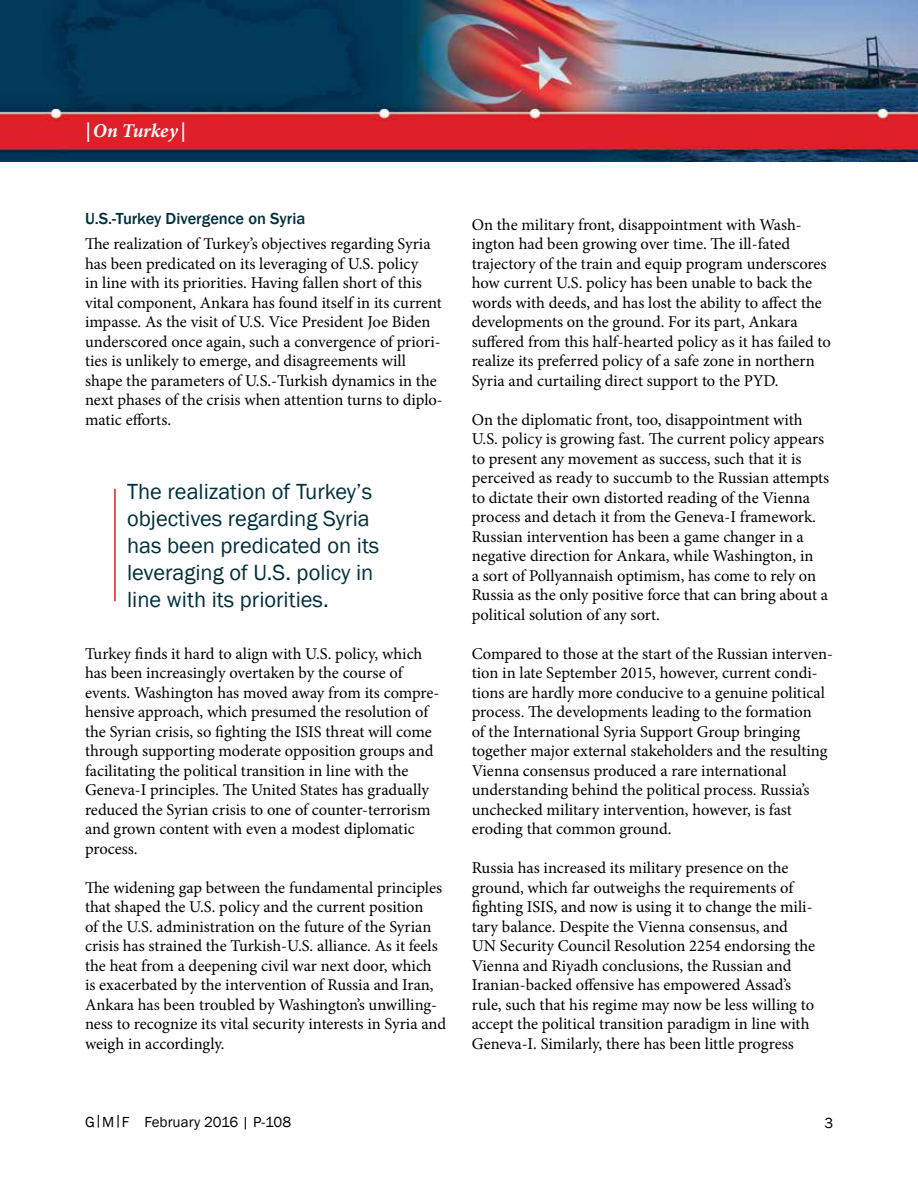
<style>
.page{position:relative;width:918px;height:1188px;background:#fff}
.page>*{position:absolute;margin:0;border:0;box-sizing:border-box;transform-origin:0 0}
.t1{font:22.5px/27px "Franklin Gothic";color:#00303c}
.t2{font:italic 700 19.5px "Minion Pro";color:#fff}
.t3{font:16.5px/19.5px "Minion Pro";color:#000}
.t4{font:500 16.5px "Franklin Gothic";color:#00303c}
.t5{font:15px "Franklin Gothic";color:#000}
</style>
<div class="page">
<img style="left:0;top:0;width:918px;height:162px">
<hr style="left:114px;top:489px;width:2px;height:112px;background:#df1e26">
<p class="t2" style="left:85px;top:117px;width:102px">|On Turkey |</p>
<p class="t4" style="left:85px;top:208px;width:222px">U.S.-Turkey Divergence on Syria</p>
<p class="t3" style="left:85px;top:234px;width:359px">The realization of Turkey’s objectives regarding Syria has been predicated on its leveraging of U.S. policy<br>in line with its priorities. Having fallen short of this vital component, Ankara has found itself in its current impasse. As the visit of U.S. Vice President Joe Biden underscored once again, such a convergence of priori&shy;ties is unlikely to emerge, and disagreements will shape the parameters of U.S.-Turkish dynamics in the next phases of the crisis when attention turns to diplo&shy;matic efforts.</p>
<h1 class="t1" style="left:127px;top:479px;width:254px">The realization of Turkey’s objectives regarding Syria has been predicated on its leveraging of U.S. policy in line with its priorities.</h1>
<p class="t3" style="left:85px;top:644px;width:356px">Turkey finds it hard to align with U.S. policy, which has been increasingly overtaken by the course of events. Washington has moved away from its compre&shy;hensive approach, which presumed the resolution of the Syrian crisis, so fighting the ISIS threat will come through supporting moderate opposition groups and facilitating the political transition in line with the Geneva-I principles. The United States has gradually reduced the Syrian crisis to one of counter-terrorism and grown content with even a modest diplomatic process.</p>
<p class="t3" style="left:85px;top:878px;width:363px">The widening gap between the fundamental principles that shaped the U.S. policy and the current position<br>of the U.S. administration on the future of the Syrian crisis has strained the Turkish-U.S. alliance. As it feels the heat from a deepening civil war next door, which is exacerbated by the intervention of Russia and Iran, Ankara has been troubled by Washington’s unwilling&shy;ness to recognize its vital security interests in Syria and weigh in accordingly.</p>
<p class="t3" style="left:472px;top:215px;width:361px">On the military front, disappointment with Wash&shy;ington had been growing over time. The ill-fated trajectory of the train and equip program underscores how current U.S. policy has been unable to back the words with deeds, and has lost the ability to affect the developments on the ground. For its part, Ankara suffered from this half-hearted policy as it has failed to realize its preferred policy of a safe zone in northern Syria and curtailing direct support to the PYD.</p>
<p class="t3" style="left:472px;top:410px;width:359px">On the diplomatic front, too, disappointment with U.S. policy is growing fast. The current policy appears to present any movement as success, such that it is perceived as ready to succumb to the Russian attempts to dictate their own distorted reading of the Vienna process and detach it from the Geneva-I framework.<br>Russian intervention has been a game changer in a negative direction for Ankara, while Washington, in<br>a sort of Pollyannaish optimism, has come to rely on Russia as the only positive force that can bring about a political solution of any sort.</p>
<p class="t3" style="left:472px;top:644px;width:363px">Compared to those at the start of the Russian interven&shy;tion in late September 2015, however, current condi&shy;tions are hardly more conducive to a genuine political process. The developments leading to the formation<br>of the International Syria Support Group bringing together major external stakeholders and the resulting Vienna consensus produced a rare international understanding behind the political process. Russia’s unchecked military intervention, however, is fast eroding that common ground.</p>
<p class="t3" style="left:472px;top:858px;width:345px">Russia has increased its military presence on the ground, which far outweighs the requirements of fighting ISIS, and now is using it to change the mili&shy;tary balance. Despite the Vienna consensus, and UN Security Council Resolution 2254 endorsing the Vienna and Riyadh conclusions, the Russian and Iranian-backed offensive has empowered Assad’s rule, such that his regime may now be less willing to accept the political transition paradigm in line with Geneva-I. Similarly, there has been little progress</p>
<p class="t5" style="left:85px;top:1112px;width:208px">G|M|F February 2016 | P-108</p>
<p class="t5" style="left:825px;top:1113px;width:10px">3</p>
</div>
